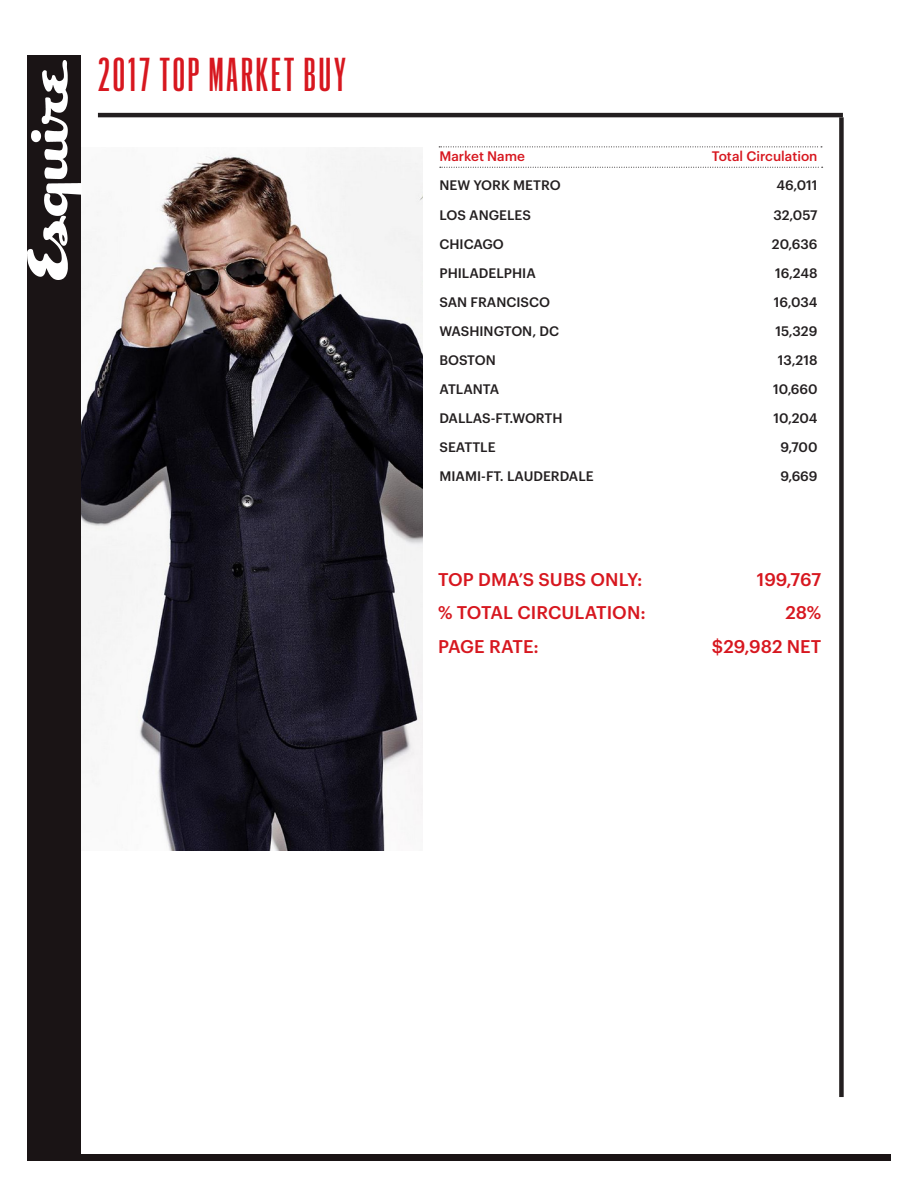
<style>
.page{position:relative;width:918px;height:1188px;background:#fff}
.page>*{position:absolute;margin:0;border:0;box-sizing:border-box;transform-origin:0 0}
.t1{font:500 46.5px "Graphik XXX Cond";letter-spacing:.065em;color:#d7171f}
.t2{font:500 18px "Graphik";letter-spacing:.005em;color:#d7171f}
.t3{font:500 18px "Graphik";letter-spacing:-.015em;color:#d7171f}
.t4{font:500 13.5px "Graphik";color:#231f20}
.t5{font:500 13.5px "Graphik";color:#d7171f}
</style>
<div class="page">
<img style="left:81px;top:147px;width:341px;height:703px">
<div style="left:27px;top:55px;width:54px;height:1106px;background:#1a1415"></div>
<div style="left:28px;top:1154px;width:863px;height:7px;background:#1a1415"></div>
<svg style="left:440px;top:167px;width:383px;height:1px"></svg>
<svg style="left:439px;top:147px;width:383px;height:1px"></svg>
<img style="left:27px;top:60px;width:54px;height:220px">
<hr style="left:98px;top:113px;width:745px;height:4px;background:#231f20">
<div style="left:839px;top:117px;width:5px;height:980px;background:#231f20"></div>
<p class="t1" style="left:98px;top:47px;width:249px">2017 TOP MARKET BUY</p>
<p class="t5" style="left:439px;top:146px;width:87px">Market Name</p>
<p class="t5" style="left:712px;top:146px;width:107px">Total Circulation</p>
<p class="t4" style="left:439px;top:175px;width:123px">NEW YORK METRO</p>
<p class="t4" style="left:777px;top:175px;width:42px">46,011</p>
<p class="t4" style="left:439px;top:204px;width:93px">LOS ANGELES</p>
<p class="t4" style="left:773px;top:204px;width:45px">32,057</p>
<p class="t4" style="left:439px;top:233px;width:66px">CHICAGO</p>
<p class="t4" style="left:772px;top:233px;width:47px">20,636</p>
<p class="t4" style="left:439px;top:263px;width:98px">PHILADELPHIA</p>
<p class="t4" style="left:775px;top:263px;width:44px">16,248</p>
<p class="t4" style="left:439px;top:292px;width:112px">SAN FRANCISCO</p>
<p class="t4" style="left:774px;top:292px;width:45px">16,034</p>
<p class="t4" style="left:439px;top:321px;width:121px">WASHINGTON, DC</p>
<p class="t4" style="left:776px;top:321px;width:43px">15,329</p>
<p class="t4" style="left:439px;top:350px;width:58px">BOSTON</p>
<p class="t4" style="left:778px;top:350px;width:41px">13,218</p>
<p class="t4" style="left:439px;top:379px;width:61px">ATLANTA</p>
<p class="t4" style="left:773px;top:379px;width:46px">10,660</p>
<p class="t4" style="left:439px;top:408px;width:125px">DALLAS-FT.WORTH</p>
<p class="t4" style="left:774px;top:408px;width:45px">10,204</p>
<p class="t4" style="left:439px;top:437px;width:58px">SEATTLE</p>
<p class="t4" style="left:780px;top:437px;width:39px">9,700</p>
<p class="t4" style="left:439px;top:466px;width:156px">MIAMI-FT. LAUDERDALE</p>
<p class="t4" style="left:781px;top:466px;width:38px">9,669</p>
<p class="t2" style="left:438px;top:566px;width:206px">TOP DMA’S SUBS ONLY:</p>
<p class="t2" style="left:438px;top:599px;width:209px">% TOTAL CIRCULATION:</p>
<p class="t3" style="left:438px;top:633px;width:102px">PAGE RATE:</p>
<p class="t2" style="left:757px;top:566px;width:66px">199,767</p>
<p class="t2" style="left:786px;top:599px;width:37px">28%</p>
<p class="t2" style="left:712px;top:633px;width:111px">$29,982 NET</p>
</div>
